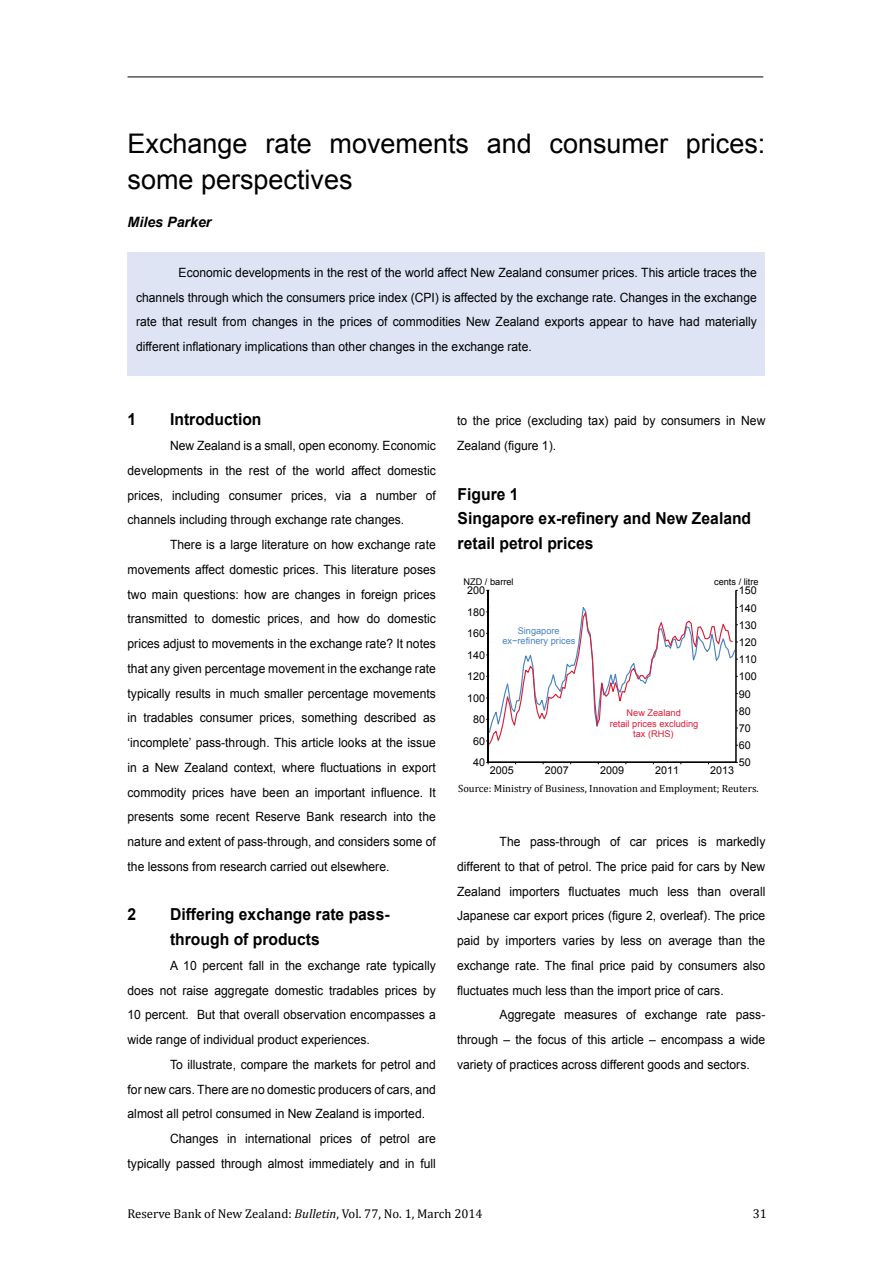
<style>
.page{position:relative;width:893px;height:1263px;background:#fff}
.page>*{position:absolute;margin:0;border:0;box-sizing:border-box;transform-origin:0 0}
.t1{font:27px/36px "Arial";color:#000}
.t2{font:700 16.5px/24.8px "Arial";color:#000;scale:.95 1}
.t3{font:italic 700 14.25px "Arial";color:#000}
.t4{font:12.75px/24.8px "Arial";color:#000;text-align:justify;scale:.95 1}
.t5{font:12.75px "Cambria";color:#000}
.t6{font:10.8px "Arial";color:#000}
.t7{font:10.5px "Cambria";color:#000}
.t8{font:9.15px/10.5px "Arial";color:#d91e39;text-align:center}
.t9{font:9.15px/10.5px "Arial";color:#4982c2;text-align:center}
.t10{font:9.15px "Arial";color:#000}
.s1{font-style:italic}
</style>
<div class="page">
<hr style="left:128px;top:77px;width:635px;height:1px;background:#000">
<div style="left:128px;top:252px;width:637px;height:124px;background:#dee4f4"></div>
<svg style="left:486px;top:604px;width:252px;height:142px"></svg>
<hr style="left:488px;top:590px;width:1px;height:172px;background:#000">
<hr style="left:488px;top:762px;width:248px;height:1px;background:#000">
<hr style="left:736px;top:590px;width:1px;height:172px;background:#000">
<h1 class="t1" style="left:128px;top:126px;width:639px">Exchange rate movements and consumer prices: some perspectives</h1>
<p class="t3" style="left:128px;top:213px;width:85px">Miles Parker</p>
<p class="t4" style="left:136px;top:260px;width:655px;text-indent:43px">Economic developments in the rest of the world affect New Zealand consumer prices. This article traces the channels through which the consumers price index (CPI) is affected by the exchange rate. Changes in the exchange rate that result from changes in the prices of commodities New Zealand exports appear to have had materially different inflationary implications than other changes in the exchange rate.</p>
<p class="t2" style="left:128px;top:408px;width:11px">1</p>
<p class="t2" style="left:170px;top:408px;width:98px">Introduction</p>
<p class="t4" style="left:128px;top:433px;width:326px;text-indent:43px">New Zealand is a small, open economy. Economic developments in the rest of the world affect domestic prices, including consumer prices, via a number of channels including through exchange rate changes.</p>
<p class="t4" style="left:128px;top:532px;width:326px;text-indent:43px">There is a large literature on how exchange rate movements affect domestic prices. This literature poses two main questions: how are changes in foreign prices transmitted to domestic prices, and how do domestic prices adjust to movements in the exchange rate? It notes that any given percentage movement in the exchange rate typically results in much smaller percentage movements in tradables consumer prices, something described as ‘incomplete’ pass-through. This article looks at the issue in a New Zealand context, where fluctuations in export commodity prices have been an important influence. It presents some recent Reserve Bank research into the nature and extent of pass-through, and considers some of the lessons from research carried out elsewhere.</p>
<p class="t2" style="left:128px;top:903px;width:11px">2</p>
<p class="t2" style="left:170px;top:903px;width:233px">Differing exchange rate pass&shy;through of products</p>
<p class="t4" style="left:128px;top:953px;width:326px;text-indent:43px">A 10 percent fall in the exchange rate typically does not raise aggregate domestic tradables prices by 10 percent. But that overall observation encompasses a wide range of individual product experiences.</p>
<p class="t4" style="left:170px;top:1052px;width:281px">To illustrate, compare the markets for petrol and</p>
<p class="t4" style="left:128px;top:1077px;width:326px">for new cars. There are no domestic producers of cars, and</p>
<p class="t4" style="left:128px;top:1102px;width:315px">almost all petrol consumed in New Zealand is imported.</p>
<p class="t4" style="left:170px;top:1126px;width:281px">Changes in international prices of petrol are</p>
<p class="t4" style="left:128px;top:1151px;width:326px">typically passed through almost immediately and in full</p>
<p class="t4" style="left:457px;top:409px;width:326px">to the price (excluding tax) paid by consumers in New<br>Zealand (figure 1).</p>
<p class="t2" style="left:458px;top:482px;width:311px">Figure 1<br>Singapore ex-refinery and New Zealand retail petrol prices</p>
<p class="t10" style="left:463px;top:576px;width:52px">NZD / barrel</p>
<p class="t10" style="left:714px;top:576px;width:46px">cents / litre</p>
<p class="t6" style="left:467px;top:583px;width:19px">200</p>
<p class="t6" style="left:739px;top:583px;width:19px">150</p>
<p class="t6" style="left:467px;top:605px;width:19px">180</p>
<p class="t6" style="left:739px;top:601px;width:19px">140</p>
<p class="t6" style="left:467px;top:626px;width:19px">160</p>
<p class="t9" style="left:502px;top:626px;width:75px">Singapore ex−refinery prices</p>
<p class="t6" style="left:739px;top:618px;width:19px">130</p>
<p class="t6" style="left:739px;top:635px;width:19px">120</p>
<p class="t6" style="left:467px;top:648px;width:19px">140</p>
<p class="t6" style="left:739px;top:652px;width:19px">110</p>
<p class="t6" style="left:467px;top:669px;width:19px">120</p>
<p class="t6" style="left:739px;top:669px;width:19px">100</p>
<p class="t6" style="left:467px;top:691px;width:19px">100</p>
<p class="t6" style="left:739px;top:687px;width:13px">90</p>
<p class="t6" style="left:473px;top:712px;width:13px">80</p>
<p class="t6" style="left:473px;top:734px;width:13px">60</p>
<p class="t8" style="left:610px;top:708px;width:90px">New Zealand<br>retail prices excluding tax (RHS)</p>
<p class="t6" style="left:739px;top:704px;width:13px">80</p>
<p class="t6" style="left:739px;top:721px;width:13px">70</p>
<p class="t6" style="left:739px;top:738px;width:13px">60</p>
<p class="t6" style="left:473px;top:755px;width:13px">40</p>
<p class="t6" style="left:739px;top:755px;width:13px">50</p>
<p class="t6" style="left:490px;top:763px;width:25px">2005</p>
<p class="t6" style="left:545px;top:763px;width:25px">2007</p>
<p class="t6" style="left:600px;top:763px;width:25px">2009</p>
<p class="t6" style="left:655px;top:763px;width:25px">2011</p>
<p class="t6" style="left:710px;top:763px;width:25px">2013</p>
<p class="t7" style="left:458px;top:783px;width:302px">Source: Ministry of Business, Innovation and Employment; Reuters.</p>
<p class="t4" style="left:457px;top:829px;width:326px;text-indent:43px">The pass-through of car prices is markedly different to that of petrol. The price paid for cars by New Zealand importers fluctuates much less than overall Japanese car export prices (figure 2, overleaf). The price paid by importers varies by less on average than the exchange rate. The final price paid by consumers also fluctuates much less than the import price of cars.</p>
<p class="t4" style="left:457px;top:1003px;width:326px;text-indent:43px">Aggregate measures of exchange rate pass&shy;through – the focus of this article – encompass a wide variety of practices across different goods and sectors.</p>
<p class="t5" style="left:128px;top:1206px;width:357px">Reserve Bank of New Zealand: <span class="s1">Bulletin</span>, Vol. 77, No. 1, March 2014</p>
<p class="t5" style="left:753px;top:1206px;width:16px">31</p>
</div>
